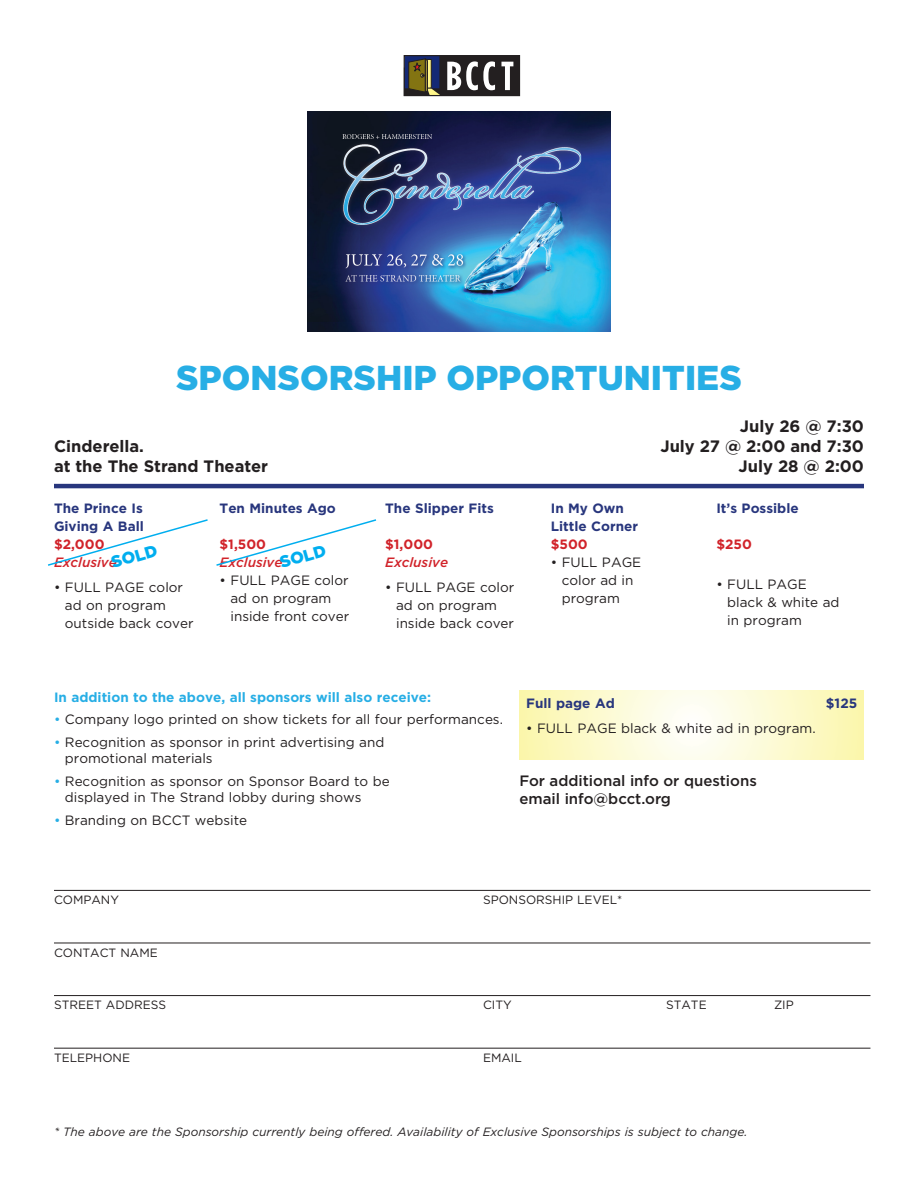
<style>
.page{position:relative;width:918px;height:1188px;background:#fff}
.page>*{position:absolute;margin:0;border:0;box-sizing:border-box;transform-origin:0 0}
.t1{font:900 34.5px "Gotham";color:#27aee5}
.t2{font:700 16.5px/19.8px "Gotham";color:#231f20}
.t3{font:900 16.5px "Gotham";color:#00aeef}
.t4{font:500 15px/18px "Gotham";color:#231f20}
.t5{font:13.5px/18px "Gotham";color:#231f20}
.t6{font:700 13.5px/18px "Gotham";color:#28367d}
.t7{font:700 13.5px "Gotham";color:#27aee5}
.t8{font:italic 500 13.5px/18px "Gotham";color:#d1232a}
.t9{font:700 13.5px "Gotham";color:#d1232a}
.t10{font:italic 12px "Gotham";color:#231f20}
.t11{font:12px "Gotham";color:#231f20}
.s1{font-weight:700;font-style:normal}
.s2{color:#d1232a}
.s3{font-weight:500;font-style:italic;color:#d1232a}
.s4{color:#27aee5}
</style>
<div class="page">
<div style="left:439px;top:56px;width:81px;height:40px;background:#231f20"></div>
<svg style="left:406px;top:88px;width:2px;height:6px"></svg>
<div style="left:404px;top:56px;width:35px;height:32px;background:#142975"></div>
<svg style="left:408px;top:58px;width:32px;height:36px"></svg>
<svg style="left:447px;top:61px;width:48px;height:29px"></svg>
<svg style="left:501px;top:62px;width:12px;height:28px"></svg>
<div style="left:404px;top:55px;width:116px;height:41px;border:1px solid #231f20"></div>
<hr style="left:54px;top:890px;width:816px;height:1px;background:#231f20">
<hr style="left:54px;top:943px;width:816px;height:1px;background:#231f20">
<hr style="left:54px;top:995px;width:816px;height:1px;background:#231f20">
<hr style="left:54px;top:1048px;width:816px;height:1px;background:#231f20">
<hr style="left:54px;top:484px;width:810px;height:4px;background:#28367d">
<svg style="left:519px;top:690px;width:345px;height:69px;background:#fcfad2"></svg>
<svg style="left:216px;top:519px;width:161px;height:47px"></svg>
<svg style="left:48px;top:519px;width:160px;height:47px"></svg>
<img style="left:308px;top:111px;width:302px;height:220px">
<p class="t1" style="left:176px;top:358px;width:567px">SPONSORSHIP OPPORTUNITIES</p>
<p class="t2" style="left:54px;top:436px;width:216px">Cinderella.<br>at the The Strand Theater</p>
<p class="t6" style="left:220px;top:499px;width:118px">Ten Minutes Ago</p>
<p class="t8" style="left:220px;top:535px;width:64px"><span class="s1">$1,500<br></span>Exclusive</p>
<p class="t5" style="left:231px;top:571px;width:120px;text-indent:-11px">• FULL PAGE color ad on program inside front cover</p>
<p class="t6" style="left:54px;top:499px;width:91px">The Prince Is<br>Giving A Ball <span class="s2">$2,000<br></span><span class="s3">Exclusive</span></p>
<p class="t5" style="left:65px;top:578px;width:130px;text-indent:-11px">• FULL PAGE color ad on program outside back cover</p>
<p class="t3" style="left:109px;top:554px;width:49px;rotate:-16deg">SOLD</p>
<p class="t3" style="left:277px;top:554px;width:49px;rotate:-16deg">SOLD</p>
<p class="t6" style="left:385px;top:499px;width:110px">The Slipper Fits</p>
<p class="t8" style="left:385px;top:535px;width:64px"><span class="s1">$1,000<br></span>Exclusive</p>
<p class="t5" style="left:396px;top:578px;width:120px;text-indent:-11px">• FULL PAGE color ad on program inside back cover</p>
<p class="t6" style="left:551px;top:499px;width:89px">In My Own<br>Little Corner <span class="s2">$500</span></p>
<p class="t5" style="left:562px;top:553px;width:81px;text-indent:-11px">• FULL PAGE color ad in program</p>
<p class="t2" style="left:660px;top:416px;width:205px;text-align:right">July 26 @ 7:30<br>July 27 @ 2:00 and 7:30<br>July 28 @ 2:00</p>
<p class="t6" style="left:716px;top:499px;width:84px">It’s Possible</p>
<p class="t9" style="left:716px;top:537px;width:37px">$250</p>
<p class="t5" style="left:727px;top:575px;width:114px;text-indent:-11px">• FULL PAGE black &amp; white ad in program</p>
<p class="t7" style="left:54px;top:689px;width:379px">In addition to the above, all sponsors will also receive:</p>
<p class="t5" style="left:54px;top:710px;width:451px"><span class="s4">•</span> Company logo printed on show tickets for all four performances.</p>
<p class="t5" style="left:65px;top:734px;width:321px;line-height:16.5px;text-indent:-11px"><span class="s4">•</span> Recognition as sponsor in print advertising and promotional materials</p>
<p class="t5" style="left:65px;top:773px;width:326px;line-height:16.5px;text-indent:-11px"><span class="s4">•</span> Recognition as sponsor on Sponsor Board to be displayed in The Strand lobby during shows</p>
<p class="t5" style="left:54px;top:811px;width:195px"><span class="s4">•</span> Branding on BCCT website</p>
<p class="t6" style="left:526px;top:694px;width:90px">Full page Ad</p>
<p class="t6" style="left:826px;top:694px;width:33px">$125</p>
<p class="t5" style="left:526px;top:719px;width:291px">• FULL PAGE black &amp; white ad in program.</p>
<p class="t4" style="left:519px;top:771px;width:239px">For additional info or questions email info@bcct.org</p>
<p class="t11" style="left:54px;top:893px;width:67px">COMPANY</p>
<p class="t11" style="left:483px;top:893px;width:141px">SPONSORSHIP LEVEL*</p>
<p class="t11" style="left:54px;top:946px;width:105px">CONTACT NAME</p>
<p class="t11" style="left:54px;top:999px;width:114px">STREET ADDRESS</p>
<p class="t11" style="left:483px;top:999px;width:30px">CITY</p>
<p class="t11" style="left:666px;top:999px;width:42px">STATE</p>
<p class="t11" style="left:774px;top:999px;width:21px">ZIP</p>
<p class="t11" style="left:54px;top:1051px;width:78px">TELEPHONE</p>
<p class="t11" style="left:483px;top:1051px;width:40px">EMAIL</p>
<p class="t10" style="left:54px;top:1125px;width:695px">* The above are the Sponsorship currently being offered. Availability of Exclusive Sponsorships is subject to change.</p>
</div>
